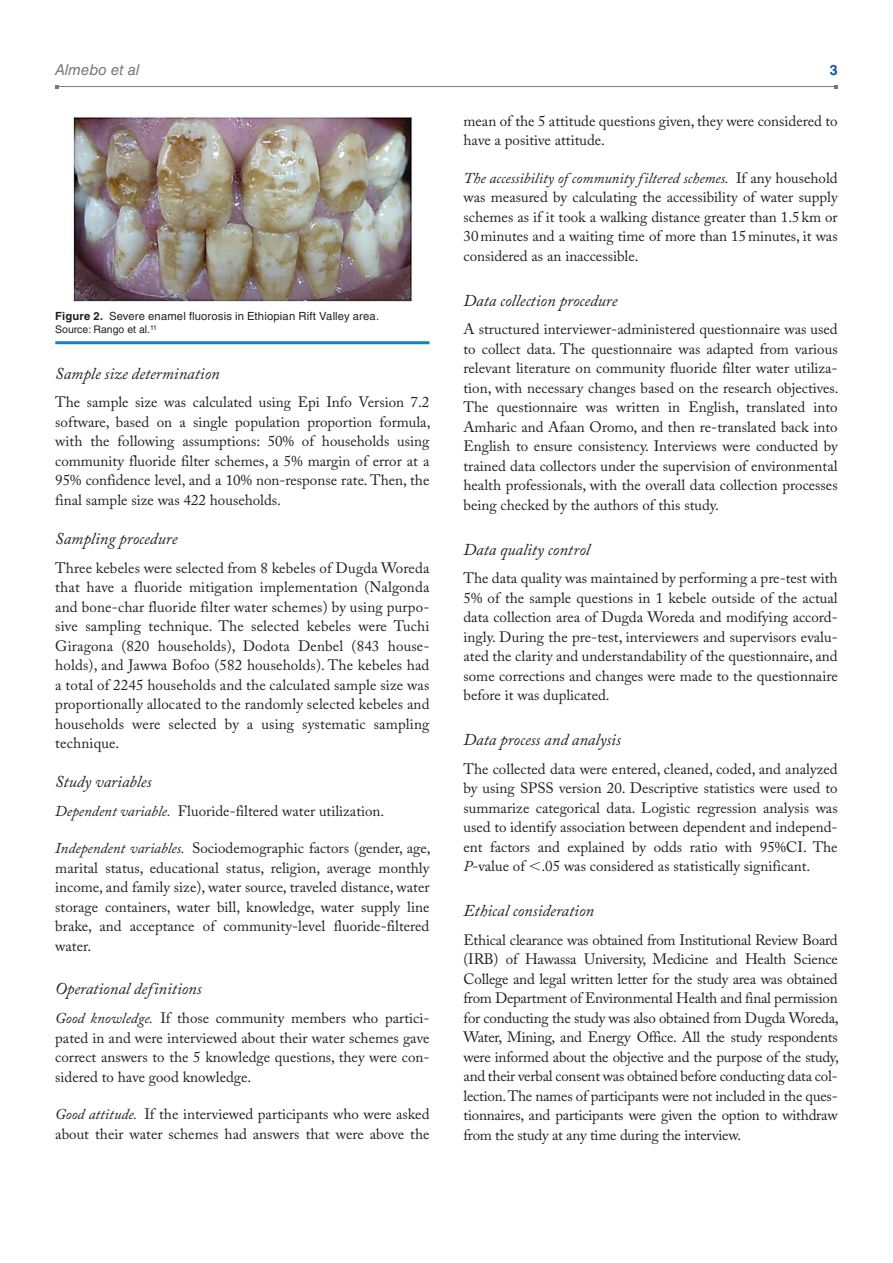
<style>
.page{position:relative;width:893px;height:1263px;background:#fff}
.page>*{position:absolute;margin:0;border:0;box-sizing:border-box;transform-origin:0 0}
.t1{font:italic 16.5px "Adobe Caslon Pro";color:#231f20}
.t2{font:15px/19.5px "Adobe Caslon Pro";color:#231f20;text-align:justify}
.t3{font:italic 15px "Helvetica LT Std";color:#76787b}
.t4{font:700 14.25px "Helvetica LT Std";color:#1055a4}
.t5{font:11.25px "Helvetica LT Std";letter-spacing:.015em;color:#231f20}
.t6{font:10.5px "Helvetica LT Std";color:#231f20}
.s1{font-weight:700}
.s2{font-style:italic}
</style>
<div class="page">
<hr style="left:57px;top:86px;width:779px;height:1px;background:#76787b">
<hr style="left:55px;top:341px;width:374px;height:3px;background:#1582c5">
<img style="left:73px;top:117px;width:340px;height:185px">
<p class="t3" style="left:55px;top:61px;width:86px">Almebo et al</p>
<p class="t4" style="left:830px;top:61px;width:9px">3</p>
<p class="t5" style="left:55px;top:309px;width:325px"><span class="s1">Figure 2.</span> Severe enamel fluorosis in Ethiopian Rift Valley area.</p>
<p class="t6" style="left:55px;top:323px;width:103px">Source: Rango et al.<sup>11</sup></p>
<p class="t1" style="left:55px;top:363px;width:166px">Sample size determination</p>
<p class="t2" style="left:55px;top:392px;width:377px">The sample size was calculated using Epi Info Version 7.2 software, based on a single population proportion formula, with the following assumptions: 50% of households using community fluoride filter schemes, a 5% margin of error at a 95% confidence level, and a 10% non-response rate. Then, the final sample size was 422 households.</p>
<p class="t1" style="left:55px;top:529px;width:124px">Sampling procedure</p>
<p class="t2" style="left:55px;top:558px;width:376px">Three kebeles were selected from 8 kebeles of Dugda Woreda that have a fluoride mitigation implementation (Nalgonda and bone-char fluoride filter water schemes) by using purpo&shy;sive sampling technique. The selected kebeles were Tuchi Giragona (820 households), Dodota Denbel (843 house&shy;holds), and Jawwa Bofoo (582 households). The kebeles had a total of 2245 households and the calculated sample size was proportionally allocated to the randomly selected kebeles and households were selected by a using systematic sampling technique.</p>
<p class="t1" style="left:55px;top:772px;width:98px">Study variables</p>
<p class="t2" style="left:55px;top:801px;width:331px"><span class="s2">Dependent variable.</span> Fluoride-filtered water utilization.</p>
<p class="t2" style="left:55px;top:838px;width:377px"><span class="s2">Independent variables.</span> Sociodemographic factors (gender, age, marital status, educational status, religion, average monthly income, and family size), water source, traveled distance, water storage containers, water bill, knowledge, water supply line brake, and acceptance of community-level fluoride-filtered water.</p>
<p class="t1" style="left:55px;top:979px;width:148px">Operational definitions</p>
<p class="t2" style="left:55px;top:1008px;width:376px"><span class="s2">Good knowledge.</span> If those community members who partici&shy;pated in and were interviewed about their water schemes gave correct answers to the 5 knowledge questions, they were con&shy;sidered to have good knowledge.</p>
<p class="t2" style="left:55px;top:1104px;width:376px"><span class="s2">Good attitude.</span> If the interviewed participants who were asked about their water schemes had answers that were above the</p>
<p class="t2" style="left:463px;top:111px;width:376px">mean of the 5 attitude questions given, they were considered to have a positive attitude.</p>
<p class="t2" style="left:463px;top:168px;width:376px"><span class="s2">The accessibility of community filtered schemes.</span> If any household was measured by calculating the accessibility of water supply schemes as if it took a walking distance greater than 1.5 km or 30minutes and a waiting time of more than 15minutes, it was considered as an inaccessible.</p>
<p class="t1" style="left:463px;top:290px;width:156px">Data collection procedure</p>
<p class="t2" style="left:463px;top:319px;width:377px">A structured interviewer-administered questionnaire was used to collect data. The questionnaire was adapted from various relevant literature on community fluoride filter water utiliza&shy;tion, with necessary changes based on the research objectives.<br>The questionnaire was written in English, translated into Amharic and Afaan Oromo, and then re-translated back into English to ensure consistency. Interviews were conducted by trained data collectors under the supervision of environmental health professionals, with the overall data collection processes being checked by the authors of this study.</p>
<p class="t1" style="left:463px;top:539px;width:128px">Data quality control</p>
<p class="t2" style="left:463px;top:568px;width:376px">The data quality was maintained by performing a pre-test with 5% of the sample questions in 1 kebele outside of the actual data collection area of Dugda Woreda and modifying accord&shy;ingly. During the pre-test, interviewers and supervisors evalu&shy;ated the clarity and understandability of the questionnaire, and some corrections and changes were made to the questionnaire before it was duplicated.</p>
<p class="t1" style="left:463px;top:730px;width:159px">Data process and analysis</p>
<p class="t2" style="left:463px;top:759px;width:376px">The collected data were entered, cleaned, coded, and analyzed by using SPSS version 20. Descriptive statistics were used to summarize categorical data. Logistic regression analysis was used to identify association between dependent and independ&shy;ent factors and explained by odds ratio with 95%CI. The <span class="s2">P</span>-value of .05 was considered as statistically significant.</p>
<p class="t1" style="left:463px;top:901px;width:132px">Ethical consideration</p>
<p class="t2" style="left:463px;top:930px;width:377px">Ethical clearance was obtained from Institutional Review Board (IRB) of Hawassa University, Medicine and Health Science College and legal written letter for the study area was obtained from Department of Environmental Health and final permission for conducting the study was also obtained from Dugda Woreda, Water, Mining, and Energy Office. All the study respondents were informed about the objective and the purpose of the study, and their verbal consent was obtained before conducting data col&shy;lection. The names of participants were not included in the ques&shy;tionnaires, and participants were given the option to withdraw from the study at any time during the interview.</p>
</div>
